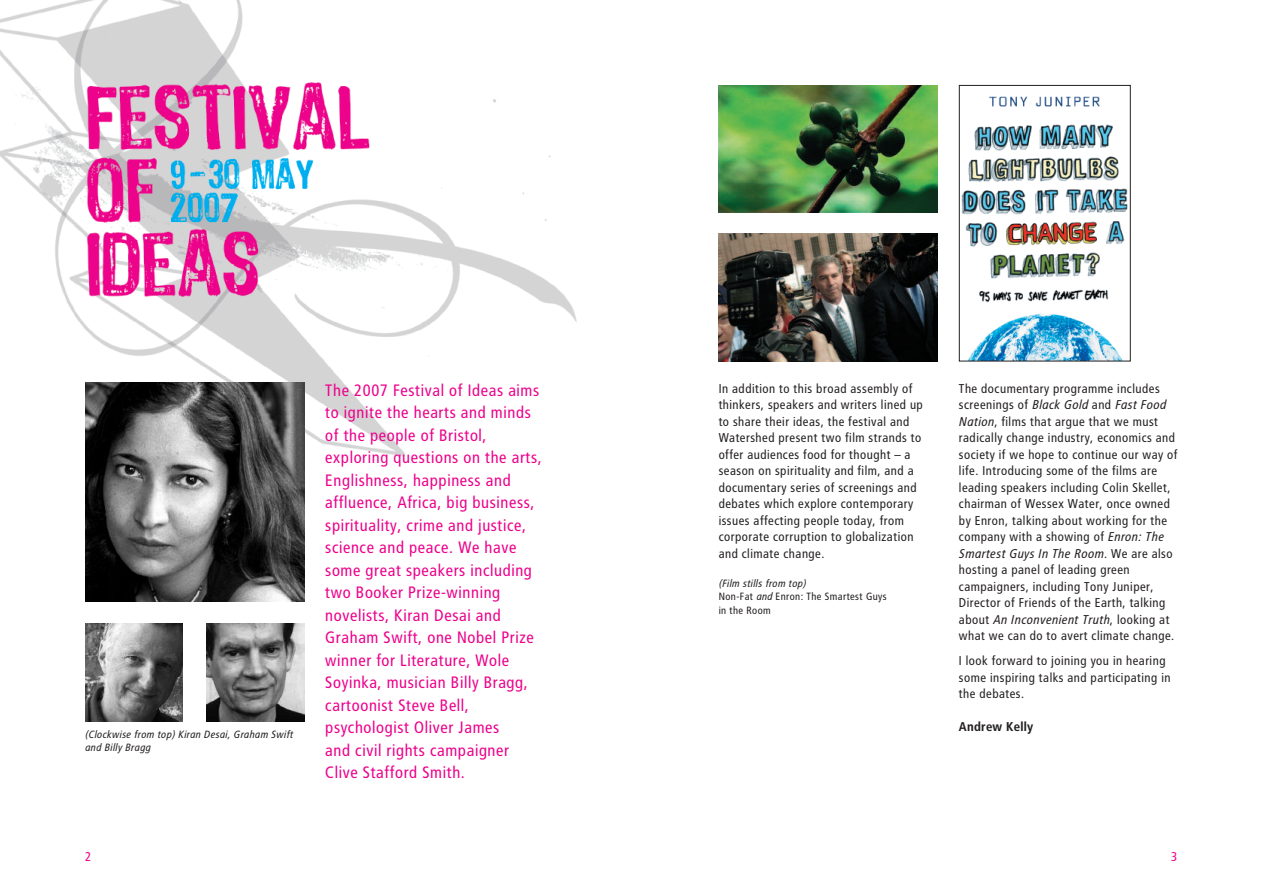
<style>
.page{position:relative;width:1263px;height:893px;background:#fff}
.page>*{position:absolute;margin:0;border:0;box-sizing:border-box;transform-origin:0 0}
.t1{font:16.5px/22.5px "Bristol";color:#ed028c}
.t2{font:12.75px/16.5px "Bristol";color:#231f20}
.t3{font:700 12.75px "Bristol";color:#231f20}
.t4{font:12.75px "Bristol";color:#ed028c}
.t5{font:10.5px/13.5px "Bristol";color:#231f20}
.t6{font:italic 10.5px/13.5px "Bristol";color:#231f20}
.s1{font-style:italic}
</style>
<div class="page">
<img style="left:0;top:0;width:577px;height:722px">
<img style="left:719px;top:85px;width:219px;height:128px">
<img style="left:719px;top:234px;width:219px;height:127px">
<img style="left:85px;top:383px;width:219px;height:219px">
<img style="left:85px;top:623px;width:98px;height:98px">
<img style="left:206px;top:623px;width:98px;height:98px">
<img style="left:961px;top:96px;width:167px;height:263px">
<div style="left:959px;top:85px;width:172px;height:276px;border:1px solid #231f20"></div>
<p class="t6" style="left:85px;top:727px;width:210px">(Clockwise from top) Kiran Desai, Graham Swift and Billy Bragg</p>
<p class="t1" style="left:325px;top:379px;width:219px">The 2007 Festival of Ideas aims to ignite the hearts and minds of the people of Bristol, exploring questions on the arts,<br>Englishness, happiness and affluence, Africa, big business, spirituality, crime and justice, science and peace. We have some great speakers including two Booker Prize-winning novelists, Kiran Desai and<br>Graham Swift, one Nobel Prize winner for Literature, Wole<br>Soyinka, musician Billy Bragg, cartoonist Steve Bell, psychologist Oliver James<br>and civil rights campaigner<br>Clive Stafford Smith.</p>
<p class="t2" style="left:719px;top:380px;width:206px">In addition to this broad assembly of thinkers, speakers and writers lined up to share their ideas, the festival and Watershed present two film strands to offer audiences food for thought – a season on spirituality and film, and a documentary series of screenings and debates which explore contemporary issues affecting people today, from corporate corruption to globalization and climate change.</p>
<p class="t2" style="left:959px;top:380px;width:220px">The documentary programme includes screenings of <span class="s1">Black Gold</span> and <span class="s1">Fast Food Nation</span>, films that argue that we must radically change industry, economics and society if we hope to continue our way of life. Introducing some of the films are leading speakers including Colin Skellet, chairman of Wessex Water, once owned by Enron, talking about working for the company with a showing of <span class="s1">Enron: The Smartest Guys In The Room</span>. We are also hosting a panel of leading green campaigners, including Tony Juniper, Director of Friends of the Earth, talking about <span class="s1">An Inconvenient Truth</span>, looking at what we can do to avert climate change.</p>
<p class="t5" style="left:719px;top:576px;width:170px"><span class="s1">(Film stills from top)<br></span>Non-Fat <span class="s1">and</span> Enron: The Smartest Guys in the Room</p>
<p class="t2" style="left:959px;top:652px;width:214px">I look forward to joining you in hearing some inspiring talks and participating in the debates.</p>
<p class="t3" style="left:959px;top:719px;width:76px">Andrew Kelly</p>
<p class="t4" style="left:85px;top:849px;width:8px">2</p>
<p class="t4" style="left:1171px;top:849px;width:8px">3</p>
</div>
